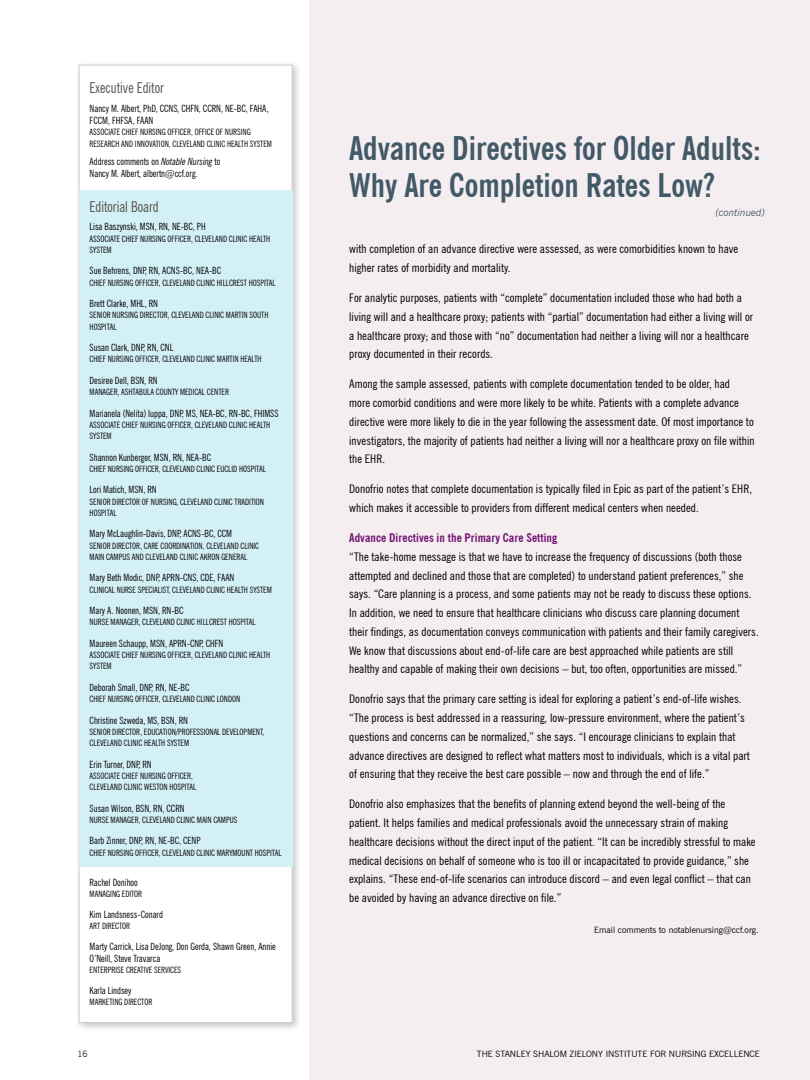
<style>
.page{position:relative;width:810px;height:1080px;background:#fff}
.page>*{position:absolute;margin:0;border:0;box-sizing:border-box;transform-origin:0 0}
.t1{font:700 condensed 32.5px/37.5px "News Gothic BT";color:#425968}
.t2{font:condensed 15px "News Gothic BT";color:#54534a;scale:.95 1}
.t3{font:condensed 11.88px/18.8px "News Gothic BT";letter-spacing:.005em;color:#000;scale:1.05 1}
.t4{font:700 condensed 11.88px "News Gothic BT";letter-spacing:.005em;color:#711471;scale:1.05 1}
.t5{font:condensed 10px/12.5px "News Gothic BT";color:#000;scale:.95 1}
.t6{font:italic 10px "News Gothic BT";color:#425968}
.t7{font:condensed 8.75px/11.2px "News Gothic BT";color:#000;scale:.95 1}
.t8{font:8.75px "News Gothic BT";color:#000}
.t9{font:300 8.75px "News Gothic BT";color:#000}
.s1{font-style:italic}
</style>
<div class="page">
<div style="left:310px;top:0;width:500px;height:1080px;background:#f5eef1"></div>
<div style="left:75px;top:61px;width:227px;height:971px;background:#000;opacity:.22"></div>
<div style="left:79px;top:65px;width:213px;height:958px;background:#fff;border:1px solid #cccbc9"></div>
<div style="left:79px;top:190px;width:213px;height:677px;background:#d4f0f7"></div>
<p class="t2" style="left:90px;top:79px;width:80px">Executive Editor</p>
<p class="t5" style="left:90px;top:102px;width:190px">Nancy M. Albert, PhD, CCNS, CHFN, CCRN, NE-BC, FAHA,<br>FCCM, FHFSA, FAAN</p>
<p class="t7" style="left:90px;top:126px;width:194px">ASSOCIATE CHIEF NURSING OFFICER, OFFICE OF NURSING<br>RESEARCH AND INNOVATION, CLEVELAND CLINIC HEALTH SYSTEM</p>
<p class="t5" style="left:90px;top:155px;width:139px">Address comments on <span class="s1">Notable Nursing</span> to<br>Nancy M. Albert, albertn@ccf.org.</p>
<p class="t2" style="left:90px;top:198px;width:74px">Editorial Board</p>
<p class="t5" style="left:90px;top:220px;width:124px">Lisa Baszynski, MSN, RN, NE-BC, PH</p>
<p class="t7" style="left:90px;top:233px;width:192px">ASSOCIATE CHIEF NURSING OFFICER, CLEVELAND CLINIC HEALTH<br>SYSTEM</p>
<p class="t5" style="left:90px;top:264px;width:140px">Sue Behrens, DNP, RN, ACNS-BC, NEA-BC</p>
<p class="t7" style="left:90px;top:277px;width:197px">CHIEF NURSING OFFICER, CLEVELAND CLINIC HILLCREST HOSPITAL</p>
<p class="t5" style="left:90px;top:297px;width:74px">Brett Clarke, MHL, RN</p>
<p class="t7" style="left:90px;top:309px;width:190px">SENIOR NURSING DIRECTOR, CLEVELAND CLINIC MARTIN SOUTH<br>HOSPITAL</p>
<p class="t5" style="left:90px;top:341px;width:90px">Susan Clark, DNP, RN, CNL</p>
<p class="t7" style="left:90px;top:353px;width:183px">CHIEF NURSING OFFICER, CLEVELAND CLINIC MARTIN HEALTH</p>
<p class="t5" style="left:90px;top:374px;width:73px">Desiree Dell, BSN, RN</p>
<p class="t7" style="left:90px;top:386px;width:148px">MANAGER, ASHTABULA COUNTY MEDICAL CENTER</p>
<p class="t5" style="left:90px;top:407px;width:200px">Marianela (Nelita) Iuppa, DNP, MS, NEA-BC, RN-BC, FHIMSS</p>
<p class="t7" style="left:90px;top:419px;width:192px">ASSOCIATE CHIEF NURSING OFFICER, CLEVELAND CLINIC HEALTH<br>SYSTEM</p>
<p class="t5" style="left:90px;top:451px;width:129px">Shannon Kunberger, MSN, RN, NEA-BC</p>
<p class="t7" style="left:90px;top:463px;width:187px">CHIEF NURSING OFFICER, CLEVELAND CLINIC EUCLID HOSPITAL</p>
<p class="t5" style="left:90px;top:483px;width:72px">Lori Matich, MSN, RN</p>
<p class="t7" style="left:90px;top:496px;width:185px">SENIOR DIRECTOR OF NURSING, CLEVELAND CLINIC TRADITION<br>HOSPITAL</p>
<p class="t5" style="left:90px;top:527px;width:152px">Mary McLaughlin-Davis, DNP, ACNS-BC, CCM</p>
<p class="t7" style="left:90px;top:540px;width:180px">SENIOR DIRECTOR, CARE COORDINATION, CLEVELAND CLINIC<br>MAIN CAMPUS AND CLEVELAND CLINIC AKRON GENERAL</p>
<p class="t5" style="left:90px;top:571px;width:154px">Mary Beth Modic, DNP, APRN-CNS, CDE, FAAN</p>
<p class="t7" style="left:90px;top:584px;width:193px">CLINICAL NURSE SPECIALIST, CLEVELAND CLINIC HEALTH SYSTEM</p>
<p class="t5" style="left:90px;top:604px;width:100px">Mary A. Noonen, MSN, RN-BC</p>
<p class="t7" style="left:90px;top:616px;width:176px">NURSE MANAGER, CLEVELAND CLINIC HILLCREST HOSPITAL</p>
<p class="t5" style="left:90px;top:637px;width:142px">Maureen Schaupp, MSN, APRN-CNP, CHFN</p>
<p class="t7" style="left:90px;top:649px;width:192px">ASSOCIATE CHIEF NURSING OFFICER, CLEVELAND CLINIC HEALTH<br>SYSTEM</p>
<p class="t5" style="left:90px;top:681px;width:107px">Deborah Small, DNP, RN, NE-BC</p>
<p class="t7" style="left:90px;top:693px;width:160px">CHIEF NURSING OFFICER, CLEVELAND CLINIC LONDON</p>
<p class="t5" style="left:90px;top:714px;width:105px">Christine Szweda, MS, BSN, RN</p>
<p class="t7" style="left:90px;top:726px;width:185px">SENIOR DIRECTOR, EDUCATION/PROFESSIONAL DEVELOPMENT,<br>CLEVELAND CLINIC HEALTH SYSTEM</p>
<p class="t5" style="left:90px;top:758px;width:67px">Erin Turner, DNP, RN</p>
<p class="t7" style="left:90px;top:770px;width:114px">ASSOCIATE CHIEF NURSING OFFICER,<br>CLEVELAND CLINIC WESTON HOSPITAL</p>
<p class="t5" style="left:90px;top:802px;width:101px">Susan Wilson, BSN, RN, CCRN</p>
<p class="t7" style="left:90px;top:814px;width:157px">NURSE MANAGER, CLEVELAND CLINIC MAIN CAMPUS</p>
<p class="t5" style="left:90px;top:834px;width:118px">Barb Zinner, DNP, RN, NE-BC, CENP</p>
<p class="t7" style="left:90px;top:847px;width:204px">CHIEF NURSING OFFICER, CLEVELAND CLINIC MARYMOUNT HOSPITAL</p>
<p class="t5" style="left:90px;top:876px;width:52px">Rachel Donihoo</p>
<p class="t7" style="left:90px;top:888px;width:57px">MANAGING EDITOR</p>
<p class="t5" style="left:90px;top:908px;width:79px">Kim Landsness-Conard</p>
<p class="t7" style="left:90px;top:920px;width:44px">ART DIRECTOR</p>
<p class="t5" style="left:90px;top:940px;width:198px">Marty Carrick, Lisa DeJong, Don Gerda, Shawn Green, Annie<br>O’Neill, Steve Travarca</p>
<p class="t7" style="left:90px;top:965px;width:98px">ENTERPRISE CREATIVE SERVICES</p>
<p class="t5" style="left:90px;top:984px;width:46px">Karla Lindsey</p>
<p class="t7" style="left:90px;top:997px;width:67px">MARKETING DIRECTOR</p>
<h1 class="t1" style="left:349px;top:129px;width:413px">Advance Directives for Older Adults:<br>Why Are Completion Rates Low?</h1>
<p class="t6" style="left:716px;top:206px;width:51px">(continued)</p>
<p class="t3" style="left:349px;top:240px;width:372px">with completion of an advance directive were assessed, as were comorbidities known to have higher rates of morbidity and mortality.</p>
<p class="t3" style="left:349px;top:289px;width:386px">For analytic purposes, patients with “complete” documentation included those who had both a living will and a healthcare proxy; patients with “partial” documentation had either a living will or a healthcare proxy; and those with “no” documentation had neither a living will nor a healthcare proxy documented in their records.</p>
<p class="t3" style="left:349px;top:375px;width:388px">Among the sample assessed, patients with complete documentation tended to be older, had<br>more comorbid conditions and were more likely to be white. Patients with a complete advance directive were more likely to die in the year following the assessment date. Of most importance to investigators, the majority of patients had neither a living will nor a healthcare proxy on file within the EHR.</p>
<p class="t3" style="left:349px;top:480px;width:385px">Donofrio notes that complete documentation is typically filed in Epic as part of the patient’s EHR, which makes it accessible to providers from different medical centers when needed.</p>
<p class="t4" style="left:349px;top:531px;width:200px">Advance Directives in the Primary Care Setting</p>
<p class="t3" style="left:349px;top:547px;width:392px">“The take-home message is that we have to increase the frequency of discussions (both those attempted and declined and those that are completed) to understand patient preferences,” she says. “Care planning is a process, and some patients may not be ready to discuss these options.<br>In addition, we need to ensure that healthcare clinicians who discuss care planning document their findings, as documentation conveys communication with patients and their family caregivers.<br>We know that discussions about end-of-life care are best approached while patients are still healthy and capable of making their own decisions – but, too often, opportunities are missed.”</p>
<p class="t3" style="left:349px;top:690px;width:383px">Donofrio says that the primary care setting is ideal for exploring a patient’s end-of-life wishes. “The process is best addressed in a reassuring, low-pressure environment, where the patient’s questions and concerns can be normalized,” she says. “I encourage clinicians to explain that advance directives are designed to reflect what matters most to individuals, which is a vital part of ensuring that they receive the best care possible – now and through the end of life.”</p>
<p class="t3" style="left:349px;top:795px;width:389px">Donofrio also emphasizes that the benefits of planning extend beyond the well-being of the patient. It helps families and medical professionals avoid the unnecessary strain of making healthcare decisions without the direct input of the patient. “It can be incredibly stressful to make medical decisions on behalf of someone who is too ill or incapacitated to provide guidance,” she explains. “These end-of-life scenarios can introduce discord – and even legal conflict – that can be avoided by having an advance directive on file.”</p>
<p class="t8" style="left:594px;top:925px;width:166px">Email comments to notablenursing@ccf.org.</p>
<p class="t9" style="left:77px;top:1048px;width:12px">16</p>
<p class="t8" style="left:477px;top:1048px;width:285px">THE STANLEY SHALOM ZIELONY INSTITUTE FOR NURSING EXCELLENCE</p>
</div>
